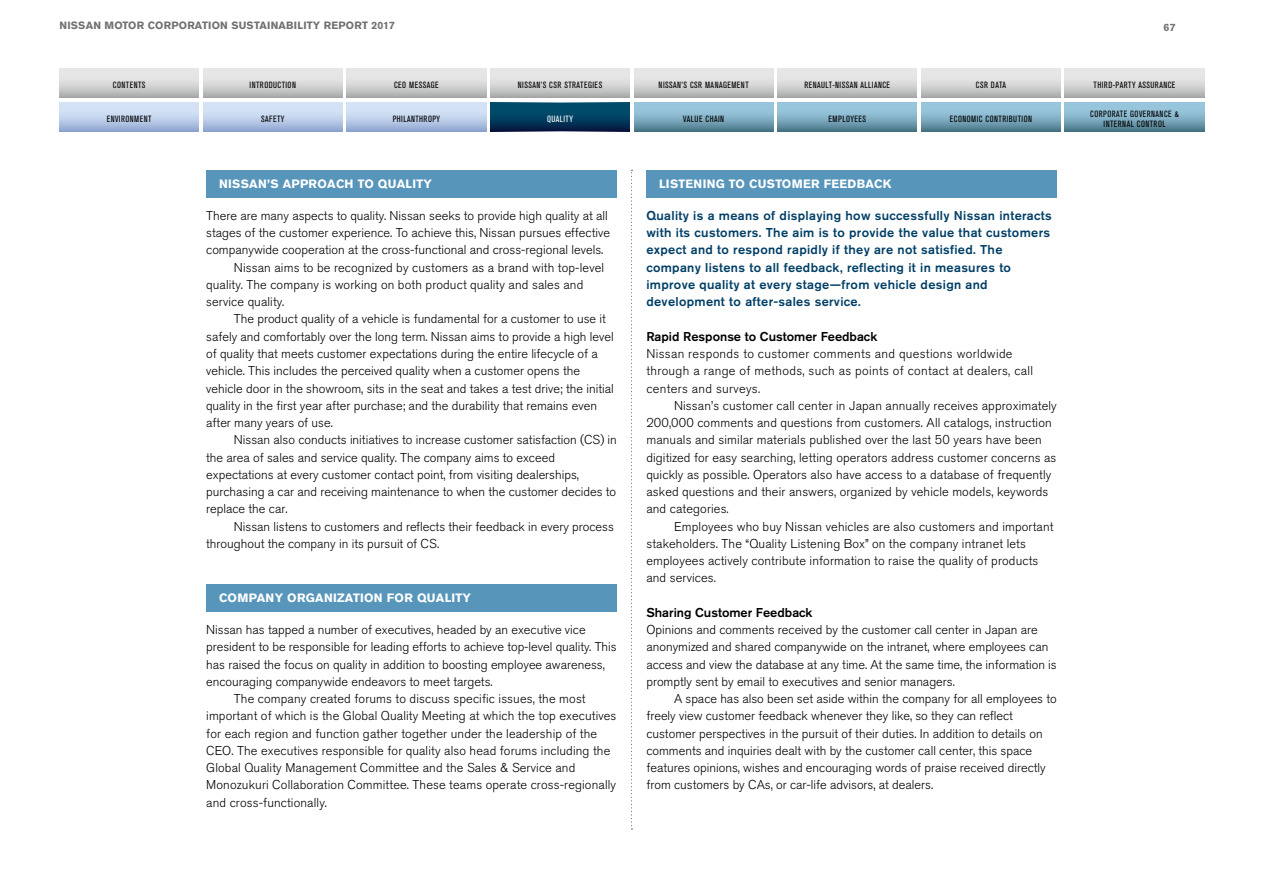
<style>
.page{position:relative;width:1263px;height:893px;background:#fff}
.page>*{position:absolute;margin:0;border:0;box-sizing:border-box;transform-origin:0 0}
.t1{font:300 12.75px/17.2px "Nissan AG";color:#000}
.t2{font:500 12.75px/17.2px "Nissan AG";letter-spacing:.025em;color:#003f66}
.t3{font:300 12.75px/17.2px "Nissan AG";letter-spacing:.025em;color:#000}
.t4{font:500 12.75px "Nissan AG";color:#000}
.t5{font:700 12px "Nissan AG";letter-spacing:.025em;color:#fff}
.t6{font:700 10.5px "Nissan AG";letter-spacing:.02em;color:#727171}
.t7{font:condensed 9px/10.5px "Nissan AG";letter-spacing:.05em;color:#000;text-align:center}
.t8{font:condensed 9px "Nissan AG";letter-spacing:.05em;color:#fff}
</style>
<div class="page">
<svg style="left:631px;top:170px;width:1px;height:660px"></svg>
<div style="left:206px;top:170px;width:411px;height:28px;background:#5795bb"></div>
<div style="left:646px;top:170px;width:411px;height:28px;background:#5795bb"></div>
<div style="left:206px;top:584px;width:411px;height:28px;background:#5795bb"></div>
<svg style="left:492px;top:104px;width:136px;height:26px;background:#013c5d"></svg>
<div style="left:203px;top:102px;width:139px;height:30px;background:linear-gradient(to bottom,#e5f2fe,#9aafd7)"></div>
<div style="left:347px;top:102px;width:139px;height:30px;background:linear-gradient(to bottom,#e5f2fe,#9aafd7)"></div>
<svg style="left:921px;top:102px;width:139px;height:30px;background:#7daabf"></svg>
<svg style="left:778px;top:102px;width:139px;height:30px;background:#7daabf"></svg>
<svg style="left:634px;top:102px;width:139px;height:30px;background:#7daabf"></svg>
<div style="left:778px;top:68px;width:139px;height:30px;background:linear-gradient(to bottom,#f6f6f6,#b4b4b5)"></div>
<svg style="left:1065px;top:102px;width:139px;height:30px;background:#7daabf"></svg>
<div style="left:347px;top:68px;width:139px;height:30px;background:linear-gradient(to bottom,#f6f6f6,#b4b4b5)"></div>
<div style="left:203px;top:68px;width:139px;height:30px;background:linear-gradient(to bottom,#f6f6f6,#b4b4b5)"></div>
<div style="left:60px;top:68px;width:139px;height:30px;background:linear-gradient(to bottom,#f6f6f6,#b4b4b5)"></div>
<div style="left:921px;top:68px;width:139px;height:30px;background:linear-gradient(to bottom,#f6f6f6,#b4b4b5)"></div>
<div style="left:1065px;top:68px;width:139px;height:30px;background:linear-gradient(to bottom,#f6f6f6,#b4b4b5)"></div>
<div style="left:60px;top:102px;width:139px;height:30px;background:linear-gradient(to bottom,#e5f2fe,#9aafd7)"></div>
<div style="left:634px;top:68px;width:139px;height:30px;background:linear-gradient(to bottom,#f6f6f6,#b4b4b5)"></div>
<div style="left:490px;top:68px;width:140px;height:30px;background:linear-gradient(to bottom,#f6f6f6,#b4b4b5)"></div>
<p class="t6" style="left:60px;top:19px;width:337px">NISSAN MOTOR CORPORATION SUSTAINABILITY REPORT 2017</p>
<p class="t6" style="left:1164px;top:21px;width:13px">67</p>
<p class="t7" style="left:113px;top:80px;width:34px">CONTENTS</p>
<p class="t7" style="left:250px;top:80px;width:48px">INTRODUCTION</p>
<p class="t7" style="left:394px;top:80px;width:46px">CEO MESSAGE</p>
<p class="t7" style="left:976px;top:80px;width:32px">CSR DATA</p>
<p class="t7" style="left:1093px;top:80px;width:83px">THIRD-PARTY ASSURANCE</p>
<p class="t7" style="left:107px;top:114px;width:46px">ENVIRONMENT</p>
<p class="t7" style="left:518px;top:80px;width:86px">NISSAN’S CSR STRATEGIES</p>
<p class="t7" style="left:659px;top:80px;width:92px">NISSAN’S CSR MANAGEMENT</p>
<p class="t7" style="left:804px;top:80px;width:87px">RENAULT-NISSAN ALLIANCE</p>
<p class="t7" style="left:1090px;top:109px;width:90px">CORPORATE GOVERNANCE &amp;<br>INTERNAL CONTROL</p>
<p class="t7" style="left:261px;top:114px;width:25px">SAFETY</p>
<p class="t7" style="left:393px;top:114px;width:49px">PHILANTHROPY</p>
<p class="t8" style="left:547px;top:114px;width:27px">QUALITY</p>
<p class="t7" style="left:683px;top:114px;width:43px">VALUE CHAIN</p>
<p class="t7" style="left:829px;top:114px;width:39px">EMPLOYEES</p>
<p class="t7" style="left:950px;top:114px;width:84px">ECONOMIC CONTRIBUTION</p>
<p class="t5" style="left:219px;top:177px;width:214px">NISSAN’S APPROACH TO QUALITY</p>
<p class="t5" style="left:659px;top:177px;width:234px">LISTENING TO CUSTOMER FEEDBACK</p>
<p class="t1" style="left:206px;top:207px;width:403px">There are many aspects to quality. Nissan seeks to provide high quality at all</p>
<p class="t1" style="left:206px;top:224px;width:405px">stages of the customer experience. To achieve this, Nissan pursues effective</p>
<p class="t1" style="left:206px;top:242px;width:399px">companywide cooperation at the cross-functional and cross-regional levels.</p>
<p class="t1" style="left:234px;top:259px;width:372px">Nissan aims to be recognized by customers as a brand with top-level</p>
<p class="t1" style="left:206px;top:276px;width:379px">quality. The company is working on both product quality and sales and</p>
<p class="t1" style="left:206px;top:293px;width:80px">service quality.</p>
<p class="t1" style="left:234px;top:311px;width:373px">The product quality of a vehicle is fundamental for a customer to use it</p>
<p class="t1" style="left:206px;top:328px;width:409px">safely and comfortably over the long term. Nissan aims to provide a high level</p>
<p class="t1" style="left:206px;top:345px;width:393px">of quality that meets customer expectations during the entire lifecycle of a</p>
<p class="t1" style="left:206px;top:362px;width:375px">vehicle. This includes the perceived quality when a customer opens the</p>
<p class="t1" style="left:206px;top:380px;width:409px">vehicle door in the showroom, sits in the seat and takes a test drive; the initial</p>
<p class="t1" style="left:206px;top:397px;width:392px">quality in the first year after purchase; and the durability that remains even</p>
<p class="t1" style="left:206px;top:414px;width:128px">after many years of use.</p>
<p class="t1" style="left:234px;top:431px;width:384px">Nissan also conducts initiatives to increase customer satisfaction (CS) in</p>
<p class="t1" style="left:206px;top:449px;width:350px">the area of sales and service quality. The company aims to exceed</p>
<p class="t1" style="left:206px;top:466px;width:374px">expectations at every customer contact point, from visiting dealerships,</p>
<p class="t1" style="left:206px;top:483px;width:412px">purchasing a car and receiving maintenance to when the customer decides to</p>
<p class="t1" style="left:206px;top:500px;width:83px">replace the car.</p>
<p class="t1" style="left:234px;top:518px;width:381px">Nissan listens to customers and reflects their feedback in every process</p>
<p class="t1" style="left:206px;top:535px;width:235px">throughout the company in its pursuit of CS.</p>
<p class="t5" style="left:219px;top:591px;width:254px">COMPANY ORGANIZATION FOR QUALITY</p>
<p class="t1" style="left:206px;top:621px;width:381px">Nissan has tapped a number of executives, headed by an executive vice</p>
<p class="t1" style="left:206px;top:638px;width:412px">president to be responsible for leading efforts to achieve top-level quality. This</p>
<p class="t1" style="left:206px;top:656px;width:400px">has raised the focus on quality in addition to boosting employee awareness,</p>
<p class="t1" style="left:206px;top:673px;width:288px">encouraging companywide endeavors to meet targets.</p>
<p class="t1" style="left:234px;top:690px;width:353px">The company created forums to discuss specific issues, the most</p>
<p class="t1" style="left:206px;top:707px;width:412px">important of which is the Global Quality Meeting at which the top executives</p>
<p class="t1" style="left:206px;top:725px;width:392px">for each region and function gather together under the leadership of the</p>
<p class="t1" style="left:206px;top:742px;width:406px">CEO. The executives responsible for quality also head forums including the</p>
<p class="t1" style="left:206px;top:759px;width:371px">Global Quality Management Committee and the Sales &amp; Service and</p>
<p class="t1" style="left:206px;top:776px;width:411px">Monozukuri Collaboration Committee. These teams operate cross-regionally</p>
<p class="t1" style="left:206px;top:794px;width:122px">and cross-functionally.</p>
<p class="t2" style="left:646px;top:207px;width:407px">Quality is a means of displaying how successfully Nissan interacts with its customers. The aim is to provide the value that customers expect and to respond rapidly if they are not satisfied. The company listens to all feedback, reflecting it in measures to improve quality at every stage—from vehicle design and development to after-sales service.</p>
<p class="t4" style="left:646px;top:328px;width:232px">Rapid Response to Customer Feedback</p>
<p class="t3" style="left:646px;top:345px;width:388px">Nissan responds to customer comments and questions worldwide through a range of methods, such as points of contact at dealers, call centers and surveys.</p>
<p class="t1" style="left:646px;top:397px;width:412px;text-indent:28px">Nissan’s customer call center in Japan annually receives approximately 200,000 comments and questions from customers. All catalogs, instruction manuals and similar materials published over the last 50 years have been digitized for easy searching, letting operators address customer concerns as quickly as possible. Operators also have access to a database of frequently asked questions and their answers, organized by vehicle models, keywords and categories.</p>
<p class="t1" style="left:646px;top:518px;width:409px;text-indent:28px">Employees who buy Nissan vehicles are also customers and important stakeholders. The “Quality Listening Box” on the company intranet lets employees actively contribute information to raise the quality of products and services.</p>
<p class="t4" style="left:646px;top:604px;width:168px">Sharing Customer Feedback</p>
<p class="t1" style="left:646px;top:621px;width:412px">Opinions and comments received by the customer call center in Japan are anonymized and shared companywide on the intranet, where employees can access and view the database at any time. At the same time, the information is promptly sent by email to executives and senior managers.</p>
<p class="t1" style="left:646px;top:690px;width:412px;text-indent:28px">A space has also been set aside within the company for all employees to freely view customer feedback whenever they like, so they can reflect customer perspectives in the pursuit of their duties. In addition to details on comments and inquiries dealt with by the customer call center, this space features opinions, wishes and encouraging words of praise received directly from customers by CAs, or car-life advisors, at dealers.</p>
</div>
